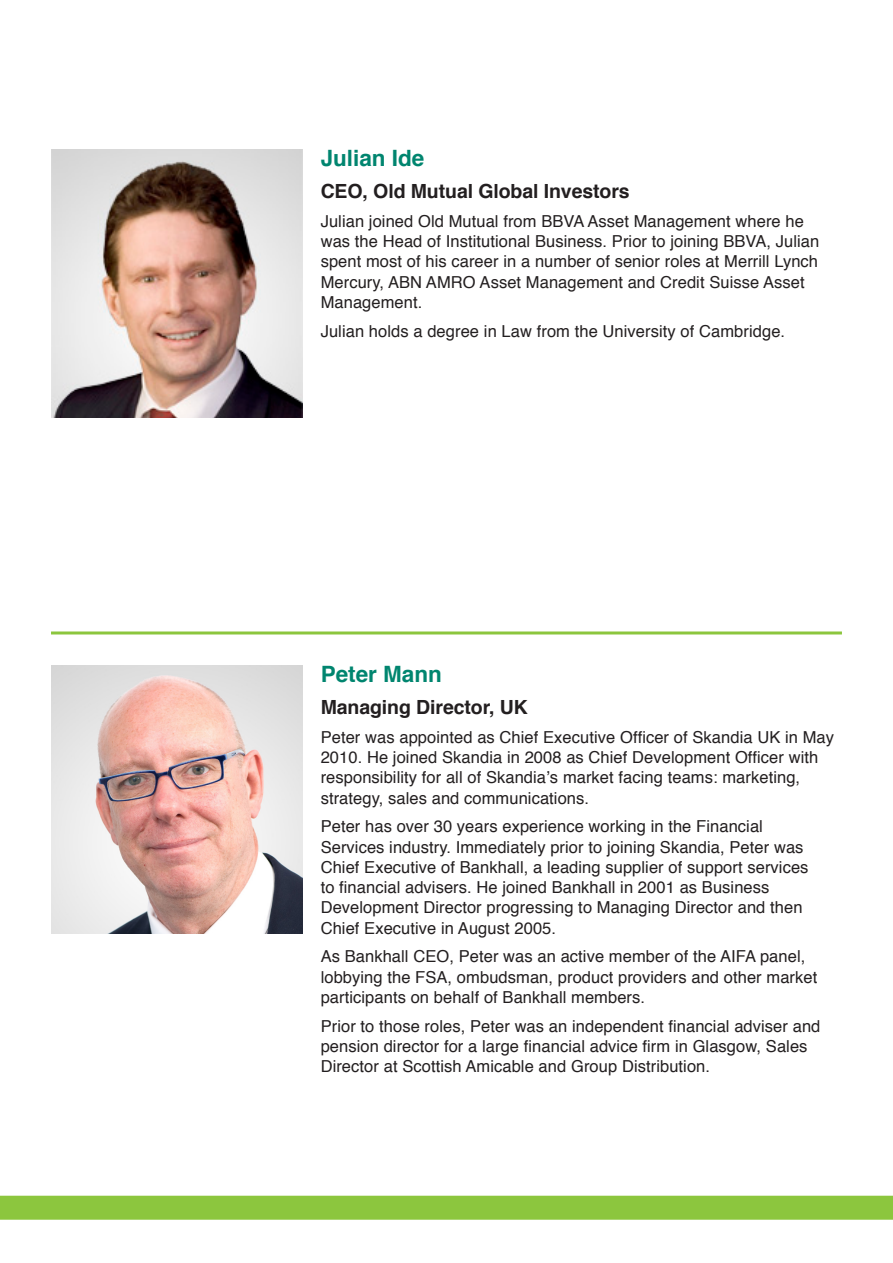
<style>
.page{position:relative;width:893px;height:1263px;background:#fff}
.page>*{position:absolute;margin:0;border:0;box-sizing:border-box;transform-origin:0 0}
.OM_Subhead{font:700 22.5px "Helvetica";color:#00856f}
.OM_Intro{font:700 19.5px "Helvetica";letter-spacing:-.005em;color:#231f20}
.OM_Body{font:16.5px/20.2px "Helvetica";letter-spacing:.005em;color:#231f20}
</style>
<div class="page">
<hr style="left:51px;top:631px;width:791px;height:3px;background:#8cc63e">
<div style="left:0;top:1196px;width:893px;height:24px;background:#8cc63e"></div>
<img style="left:51px;top:150px;width:252px;height:268px">
<img style="left:51px;top:665px;width:252px;height:269px">
<p class="OM_Subhead" style="left:321px;top:140px;width:105px">Julian Ide</p>
<p class="OM_Intro" style="left:321px;top:176px;width:311px">CEO, Old Mutual Global Investors</p>
<p class="OM_Body" style="left:321px;top:211px;width:500px">Julian joined Old Mutual from BBVA Asset Management where he was the Head of Institutional Business. Prior to joining BBVA, Julian spent most of his career in a number of senior roles at Merrill Lynch Mercury, ABN AMRO Asset Management and Credit Suisse Asset Management.</p>
<p class="OM_Body" style="left:321px;top:321px;width:466px">Julian holds a degree in Law from the University of Cambridge.</p>
<p class="OM_Subhead" style="left:321px;top:656px;width:123px">Peter Mann</p>
<p class="OM_Intro" style="left:321px;top:691px;width:209px">Managing Director, UK</p>
<p class="OM_Body" style="left:321px;top:727px;width:515px">Peter was appointed as Chief Executive Officer of Skandia UK in May 2010. He joined Skandia in 2008 as Chief Development Officer with responsibility for all of Skandia’s market facing teams: marketing, strategy, sales and communications.</p>
<p class="OM_Body" style="left:321px;top:817px;width:489px">Peter has over 30 years experience working in the Financial Services industry. Immediately prior to joining Skandia, Peter was Chief Executive of Bankhall, a leading supplier of support services to financial advisers. He joined Bankhall in 2001 as Business Development Director progressing to Managing Director and then Chief Executive in August 2005.</p>
<p class="OM_Body" style="left:321px;top:947px;width:498px">As Bankhall CEO, Peter was an active member of the AIFA panel, lobbying the FSA, ombudsman, product providers and other market participants on behalf of Bankhall members.</p>
<p class="OM_Body" style="left:321px;top:1016px;width:501px">Prior to those roles, Peter was an independent financial adviser and pension director for a large financial advice firm in Glasgow, Sales<br>Director at Scottish Amicable and Group Distribution.</p>
</div>
